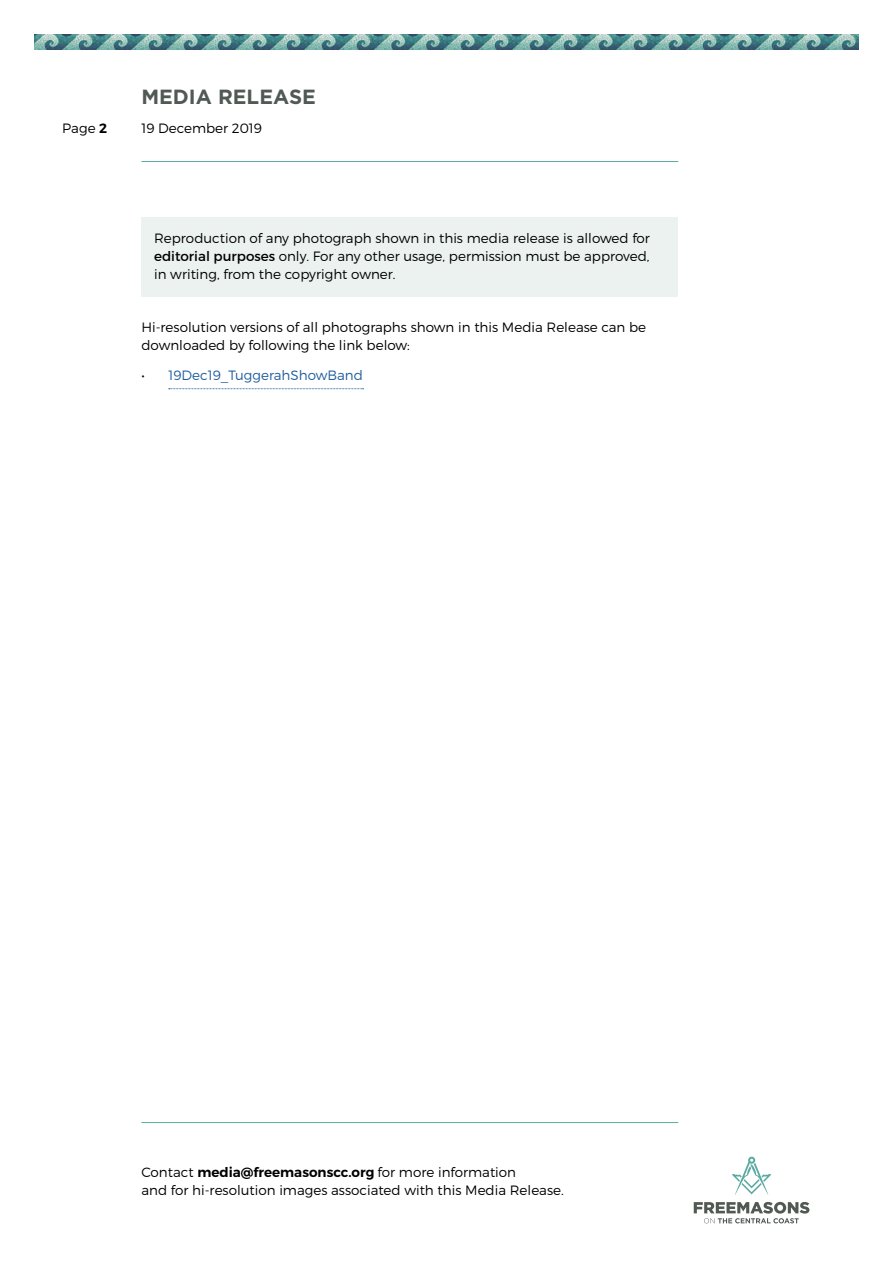
<style>
.page{position:relative;width:893px;height:1263px;background:#fff}
.page>*{position:absolute;margin:0;border:0;box-sizing:border-box;transform-origin:0 0}
.t1{font:700 20.55px "Gotham";color:#505953}
.DATE{font:300 13.5px/18px "Montserrat";color:#000}
.t2{font:300 13.5px "Montserrat";color:#215e9e}
.s1{font-weight:600}
.s2{font-weight:400}
.s3{color:#000}
</style>
<div class="page">
<img style="left:443px;top:34px;width:50px;height:15px">
<img style="left:493px;top:34px;width:69px;height:15px">
<img style="left:562px;top:34px;width:69px;height:15px">
<img style="left:631px;top:34px;width:69px;height:15px">
<img style="left:700px;top:34px;width:70px;height:15px">
<img style="left:770px;top:34px;width:89px;height:15px">
<img style="left:34px;top:34px;width:43px;height:15px">
<img style="left:77px;top:34px;width:69px;height:15px">
<img style="left:146px;top:34px;width:70px;height:15px">
<img style="left:216px;top:34px;width:69px;height:15px">
<img style="left:285px;top:34px;width:69px;height:15px">
<img style="left:354px;top:34px;width:89px;height:15px">
<svg style="left:732px;top:1157px;width:39px;height:38px"></svg>
<svg style="left:694px;top:1202px;width:115px;height:21px"></svg>
<hr style="left:141px;top:161px;width:537px;height:1px;background:#5baaa2">
<hr style="left:141px;top:1122px;width:537px;height:1px;background:#5baaa2">
<div style="left:141px;top:217px;width:537px;height:80px;background:#ebf2f0"></div>
<svg style="left:169px;top:388px;width:195px;height:1px"></svg>
<p class="t1" style="left:141px;top:85px;width:176px">MEDIA RELEASE</p>
<p class="DATE" style="left:62px;top:119px;width:47px">Page <span class="s1">2</span></p>
<p class="DATE" style="left:141px;top:119px;width:122px">19 December 2019</p>
<p class="DATE" style="left:154px;top:229px;width:497px;text-align:justify">Reproduction of any photograph shown in this media release is allowed for <span class="s2">editorial purposes</span> only. For any other usage, permission must be approved, in writing, from the copyright owner.</p>
<p class="DATE" style="left:141px;top:317px;width:506px">Hi-resolution versions of all photographs shown in this Media Release can be downloaded by following the link below:</p>
<p class="t2" style="left:141px;top:367px;width:223px"><span class="s3">•</span> 19Dec19_TuggerahShowBand</p>
<p class="DATE" style="left:141px;top:1162px;width:424px">Contact <span class="s1">media@freemasonscc.org</span> for more information<br>and for hi-resolution images associated with this Media Release.</p>
</div>
